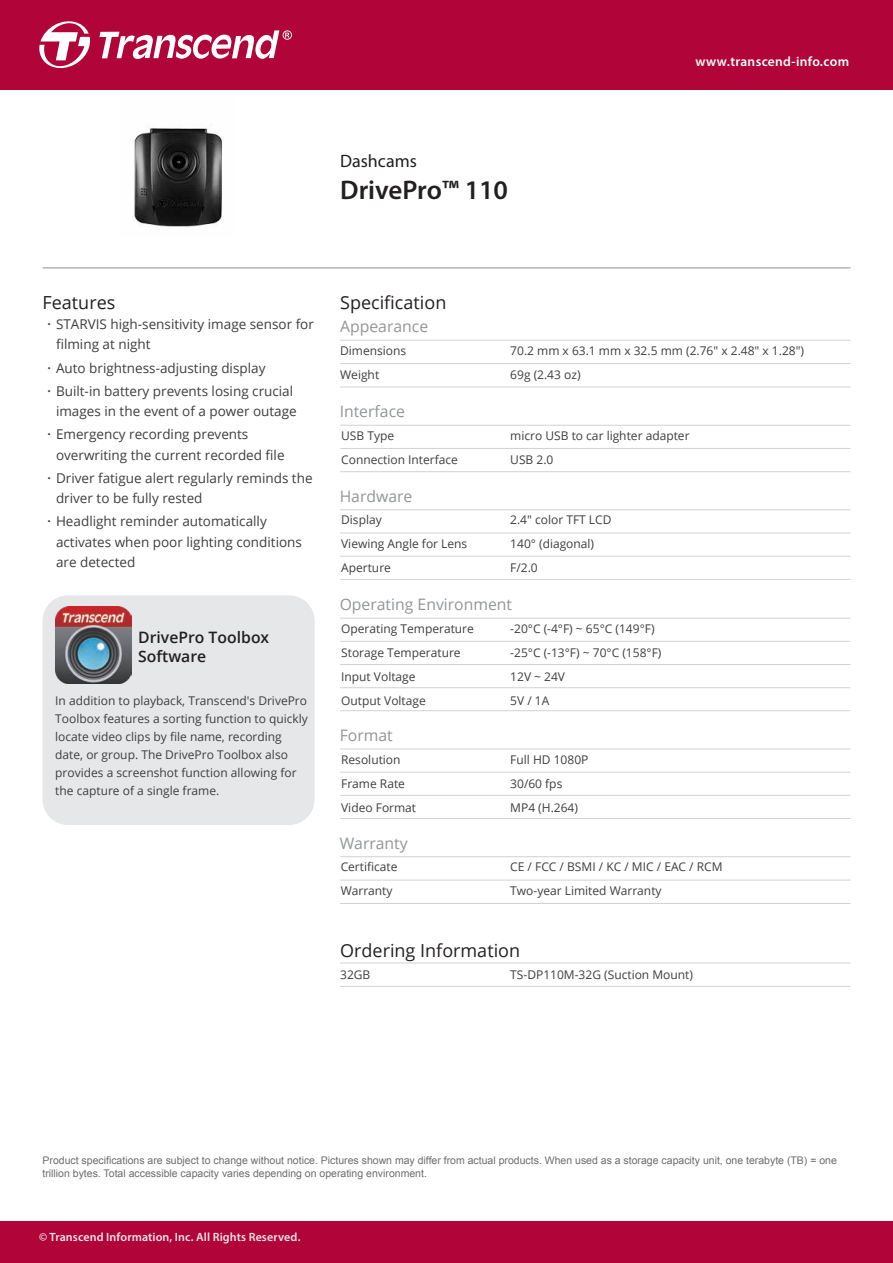
<style>
.page{position:relative;width:893px;height:1263px;background:#fff}
.page>*{position:absolute;margin:0;border:0;box-sizing:border-box;transform-origin:0 0}
.t1{font:600 27px "Myriad Pro";color:#231f20}
.t2{font:18px "Open Sans";color:#231f20}
.t3{font:18px "Myriad Pro";color:#231f20}
.t4{font:15.75px "Open Sans";color:#939598}
.t5{font:600 15.75px/18.9px "Open Sans";color:#231f20}
.t6{font:13.5px/23.2px "Open Sans";color:#3e3e3f}
.t7{font:600 13.5px "Myriad Pro";letter-spacing:.025em;color:#fff}
.t8{font:12px/24px "Open Sans";color:#3e3e3f}
.t9{font:600 12px "Myriad Pro";letter-spacing:.01em;color:#e6e7e9}
.t10{font:10.5px/12.6px "Arial";color:#6c6d70}
.s1{font-family:"Ping Fang TC";font-weight:500}
</style>
<div class="page">
<img style="left:120px;top:89px;width:115px;height:138px">
<div style="left:43px;top:595px;width:272px;height:230px;background:#e6e7e9;border-radius:26px"></div>
<img style="left:55px;top:607px;width:77px;height:76px">
<hr style="left:43px;top:267px;width:807px;height:1px;background:#939598">
<hr style="left:340px;top:340px;width:510px;height:1px;background:#d1d2d4">
<hr style="left:340px;top:387px;width:510px;height:1px;background:#d1d2d4">
<hr style="left:340px;top:363px;width:510px;height:1px;background:#d1d2d4">
<hr style="left:340px;top:425px;width:510px;height:1px;background:#d1d2d4">
<hr style="left:340px;top:448px;width:510px;height:1px;background:#d1d2d4">
<hr style="left:340px;top:471px;width:510px;height:1px;background:#d1d2d4">
<hr style="left:340px;top:509px;width:510px;height:1px;background:#d1d2d4">
<hr style="left:340px;top:533px;width:510px;height:1px;background:#d1d2d4">
<hr style="left:340px;top:579px;width:510px;height:1px;background:#d1d2d4">
<hr style="left:340px;top:556px;width:510px;height:1px;background:#d1d2d4">
<hr style="left:340px;top:618px;width:510px;height:1px;background:#d1d2d4">
<hr style="left:340px;top:641px;width:510px;height:1px;background:#d1d2d4">
<hr style="left:340px;top:687px;width:510px;height:1px;background:#d1d2d4">
<hr style="left:340px;top:664px;width:510px;height:1px;background:#d1d2d4">
<hr style="left:340px;top:710px;width:510px;height:1px;background:#d1d2d4">
<hr style="left:340px;top:748px;width:510px;height:1px;background:#d1d2d4">
<hr style="left:340px;top:772px;width:510px;height:1px;background:#d1d2d4">
<hr style="left:340px;top:818px;width:510px;height:1px;background:#d1d2d4">
<hr style="left:340px;top:795px;width:510px;height:1px;background:#d1d2d4">
<hr style="left:340px;top:963px;width:510px;height:1px;background:#d1d2d4">
<hr style="left:340px;top:986px;width:510px;height:1px;background:#d1d2d4">
<hr style="left:340px;top:856px;width:510px;height:1px;background:#d1d2d4">
<hr style="left:340px;top:903px;width:510px;height:1px;background:#d1d2d4">
<hr style="left:340px;top:880px;width:510px;height:1px;background:#d1d2d4">
<div style="left:0;top:1222px;width:893px;height:41px;background:#b10439"></div>
<div style="left:1px;top:0;width:892px;height:89px;background:#b10439"></div>
<svg style="left:39px;top:21px;width:51px;height:48px"></svg>
<svg style="left:99px;top:30px;width:193px;height:29px"></svg>
<h2 class="t3" style="left:340px;top:149px;width:78px">Dashcams</h2>
<h1 class="t1" style="left:340px;top:173px;width:169px">DrivePro™ 110</h1>
<h2 class="t2" style="left:43px;top:290px;width:74px">Features</h2>
<h2 class="t2" style="left:340px;top:290px;width:108px">Specification</h2>
<p class="t7" style="left:696px;top:53px;width:155px">www.transcend-info.com</p>
<p class="t6" style="left:56px;top:314px;width:259px;line-height:20.2px;text-indent:-14px"><span class="s1">・</span>STARVIS high-sensitivity image sensor for filming at night</p>
<p class="t6" style="left:43px;top:356px;width:252px"><span class="s1">・</span>Auto brightness-adjusting display<span class="s1">・</span>Built-in battery prevents losing crucial</p>
<p class="t6" style="left:43px;top:399px;width:256px;text-indent:14px">images in the event of a power outage<span class="s1">・</span>Emergency recording prevents</p>
<p class="t6" style="left:43px;top:443px;width:272px;text-indent:14px">overwriting the current recorded file<span class="s1">・</span>Driver fatigue alert regularly reminds the</p>
<p class="t6" style="left:43px;top:486px;width:226px;text-indent:14px">driver to be fully rested<span class="s1">・</span>Headlight reminder automatically</p>
<p class="t6" style="left:56px;top:531px;width:247px;line-height:20.2px">activates when poor lighting conditions are detected</p>
<h3 class="t5" style="left:138px;top:627px;width:133px">DrivePro Toolbox<br>Software</h3>
<p class="t8" style="left:55px;top:691px;width:254px;line-height:18px">In addition to playback, Transcend's DrivePro Toolbox features a sorting function to quickly locate video clips by file name, recording date, or group. The DrivePro Toolbox also provides a screenshot function allowing for the capture of a single frame.</p>
<h3 class="t4" style="left:340px;top:316px;width:90px">Appearance</h3>
<p class="t8" style="left:340px;top:338px;width:68px">Dimensions<br>Weight</p>
<p class="t8" style="left:510px;top:338px;width:295px">70.2 mm x 63.1 mm x 32.5 mm (2.76" x 2.48" x 1.28")<br>69g (2.43 oz)</p>
<h3 class="t4" style="left:340px;top:401px;width:67px">Interface</h3>
<p class="t8" style="left:341px;top:423px;width:118px">USB Type<br>Connection Interface</p>
<p class="t8" style="left:510px;top:423px;width:181px">micro USB to car lighter adapter<br>USB 2.0</p>
<h3 class="t4" style="left:340px;top:485px;width:74px">Hardware</h3>
<p class="t8" style="left:341px;top:508px;width:128px">Display<br>Viewing Angle for Lens<br>Aperture</p>
<p class="t8" style="left:510px;top:508px;width:103px">2.4" color TFT LCD<br>140° (diagonal)<br>F/2.0</p>
<h3 class="t4" style="left:340px;top:594px;width:174px">Operating Environment</h3>
<p class="t8" style="left:341px;top:616px;width:134px">Operating Temperature<br>Storage Temperature<br>Input Voltage<br>Output Voltage</p>
<p class="t8" style="left:510px;top:616px;width:153px">-20°C (-4°F) ~ 65°C (149°F) -25°C (-13°F) ~ 70°C (158°F)<br>12V ~ 24V<br>5V / 1A</p>
<h3 class="t4" style="left:340px;top:725px;width:55px">Format</h3>
<p class="t8" style="left:341px;top:747px;width:77px">Resolution<br>Frame Rate<br>Video Format</p>
<p class="t8" style="left:510px;top:747px;width:80px">Full HD 1080P<br>30/60 fps<br>MP4 (H.264)</p>
<h3 class="t4" style="left:340px;top:832px;width:70px">Warranty</h3>
<p class="t8" style="left:341px;top:854px;width:58px">Certificate<br>Warranty</p>
<p class="t8" style="left:510px;top:854px;width:214px">CE / FCC / BSMI / KC / MIC / EAC / RCM<br>Two-year Limited Warranty</p>
<h2 class="t2" style="left:340px;top:938px;width:181px">Ordering Information</h2>
<p class="t8" style="left:340px;top:962px;width:32px">32GB</p>
<p class="t8" style="left:510px;top:962px;width:184px">TS-DP110M-32G (Suction Mount)</p>
<p class="t10" style="left:43px;top:1154px;width:796px">Product specifications are subject to change without notice. Pictures shown may differ from actual products. When used as a storage capacity unit, one terabyte (TB) = one trillion bytes. Total accessible capacity varies depending on operating environment.</p>
<p class="t9" style="left:39px;top:1230px;width:263px">© Transcend Information, Inc. All Rights Reserved.</p>
</div>
